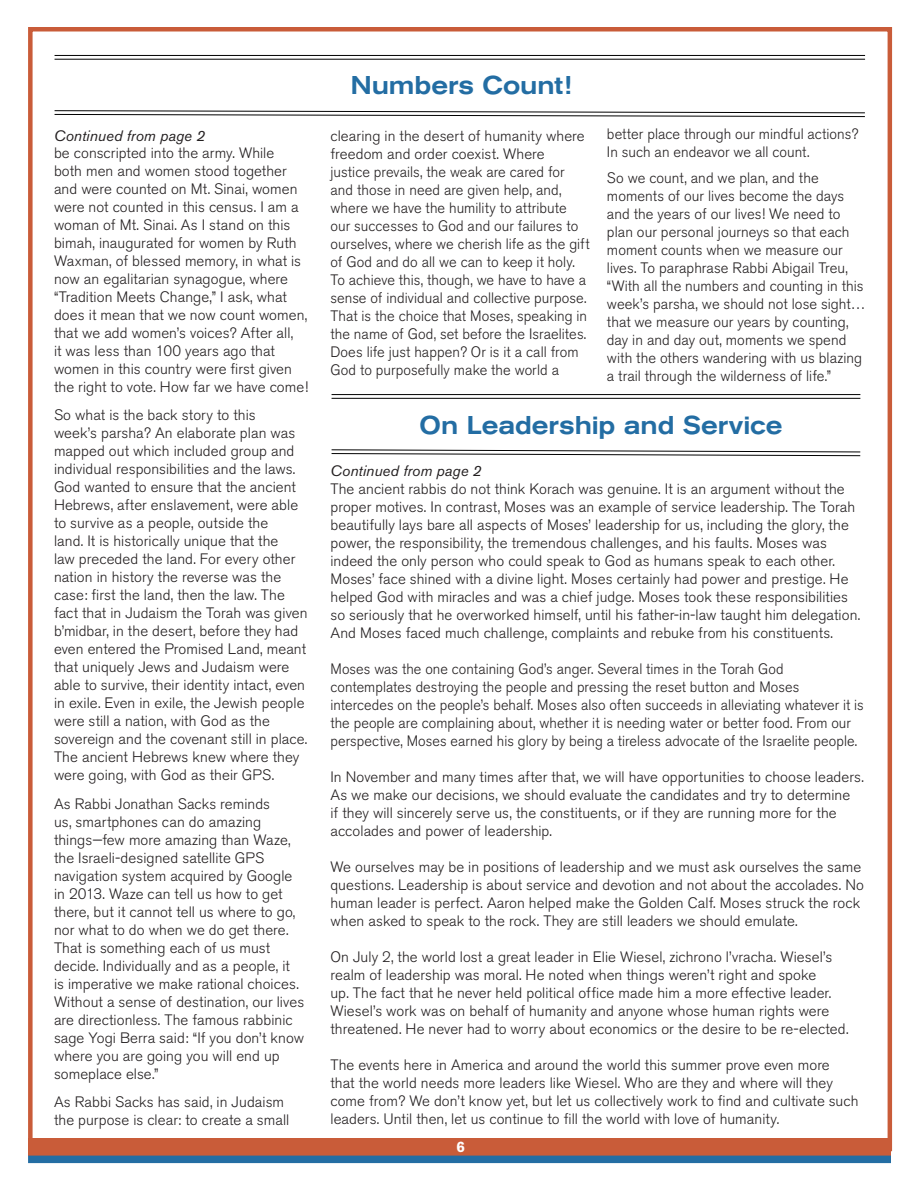
<style>
.page{position:relative;width:918px;height:1188px;background:#fff}
.page>*{position:absolute;margin:0;border:0;box-sizing:border-box;transform-origin:0 0}
.t1{font:500 expanded 25.5px "Akzidenz Grotesk BE";letter-spacing:-.005em;color:#236da3;scale:.88 1}
.Copy{font:300 15px/18px "Akzidenz Grotesk BE";letter-spacing:.005em;color:#231f20}
.Copy-2{font:300 15px/18px "Akzidenz Grotesk BE";letter-spacing:.005em;color:#231f20;scale:.96 1}
.Copy-3{font:italic 15px "Akzidenz Grotesk BE";letter-spacing:.005em;color:#231f20}
.Copy-4{font:700 15px "Akzidenz Grotesk BE";color:#fff}
</style>
<div class="page">
<div style="left:28px;top:1138px;width:863px;height:18px;background:#c95c39"></div>
<div style="left:28px;top:27px;width:864px;height:1124px;border:4px solid #c95c39"></div>
<svg style="left:331px;top:449px;width:530px;height:7px"></svg>
<hr style="left:332px;top:394px;width:528px;height:1px;background:#000">
<hr style="left:332px;top:398px;width:528px;height:1px;background:#000">
<div style="left:28px;top:1156px;width:863px;height:7px;background:#236da3"></div>
<svg style="left:54px;top:110px;width:811px;height:7px"></svg>
<hr style="left:55px;top:55px;width:810px;height:1px;background:#000">
<hr style="left:55px;top:59px;width:810px;height:1px;background:#000">
<p class="Copy-3" style="left:54px;top:127px;width:153px">Continued from page 2</p>
<p class="Copy" style="left:54px;top:144px;width:256px">be conscripted into the army. While<br>both men and women stood together and were counted on Mt. Sinai, women were not counted in this census. I am a woman of Mt. Sinai. As I stand on this bimah, inaugurated for women by Ruth Waxman, of blessed memory, in what is now an egalitarian synagogue, where “Tradition Meets Change,” I ask, what does it mean that we now count women, that we add women’s voices? After all,<br>it was less than 100 years ago that women in this country were first given the right to vote. How far we have come!</p>
<p class="Copy" style="left:54px;top:406px;width:255px">So what is the back story to this<br>week’s parsha? An elaborate plan was mapped out which included group and individual responsibilities and the laws.<br>God wanted to ensure that the ancient Hebrews, after enslavement, were able to survive as a people, outside the<br>land. It is historically unique that the<br>law preceded the land. For every other nation in history the reverse was the case: first the land, then the law. The fact that in Judaism the Torah was given b’midbar, in the desert, before they had even entered the Promised Land, meant that uniquely Jews and Judaism were able to survive, their identity intact, even in exile. Even in exile, the Jewish people were still a nation, with God as the sovereign and the covenant still in place.<br>The ancient Hebrews knew where they were going, with God as their GPS.</p>
<p class="Copy" style="left:54px;top:795px;width:252px">As Rabbi Jonathan Sacks reminds<br>us, smartphones can do amazing things—few more amazing than Waze, the Israeli-designed satellite GPS navigation system acquired by Google in 2013. Waze can tell us how to get there, but it cannot tell us where to go, nor what to do when we do get there.<br>That is something each of us must decide. Individually and as a people, it<br>is imperative we make rational choices.<br>Without a sense of destination, our lives are directionless. The famous rabbinic sage Yogi Berra said: “If you don’t know where you are going you will end up someplace else.”</p>
<p class="Copy" style="left:54px;top:1093px;width:237px">As Rabbi Sacks has said, in Judaism the purpose is clear: to create a small</p>
<p class="t1" style="left:351px;top:71px;width:252px">Numbers Count!</p>
<p class="Copy" style="left:330px;top:127px;width:261px">clearing in the desert of humanity where freedom and order coexist. Where<br>justice prevails, the weak are cared for and those in need are given help, and, where we have the humility to attribute our successes to God and our failures to ourselves, where we cherish life as the gift of God and do all we can to keep it holy.<br>To achieve this, though, we have to have a sense of individual and collective purpose.<br>That is the choice that Moses, speaking in the name of God, set before the Israelites.<br>Does life just happen? Or is it a call from God to purposefully make the world a</p>
<p class="Copy" style="left:607px;top:126px;width:253px">better place through our mindful actions?<br>In such an endeavor we all count.</p>
<p class="Copy" style="left:607px;top:169px;width:260px">So we count, and we plan, and the moments of our lives become the days and the years of our lives! We need to plan our personal journeys so that each moment counts when we measure our lives. To paraphrase Rabbi Abigail Treu, “With all the numbers and counting in this week’s parsha, we should not lose sight… that we measure our years by counting, day in and day out, moments we spend with the others wandering with us blazing a trail through the wilderness of life.”</p>
<p class="t1" style="left:419px;top:410px;width:414px">On Leadership and Service</p>
<p class="Copy-3" style="left:330px;top:462px;width:153px">Continued from page 2</p>
<p class="Copy" style="left:330px;top:480px;width:531px">The ancient rabbis do not think Korach was genuine. It is an argument without the proper motives. In contrast, Moses was an example of service leadership. The Torah beautifully lays bare all aspects of Moses’ leadership for us, including the glory, the power, the responsibility, the tremendous challenges, and his faults. Moses was indeed the only person who could speak to God as humans speak to each other.<br>Moses’ face shined with a divine light. Moses certainly had power and prestige. He helped God with miracles and was a chief judge. Moses took these responsibilities so seriously that he overworked himself, until his father-in-law taught him delegation.<br>And Moses faced much challenge, complaints and rebuke from his constituents.</p>
<p class="Copy-2" style="left:330px;top:660px;width:557px">Moses was the one containing God’s anger. Several times in the Torah God contemplates destroying the people and pressing the reset button and Moses intercedes on the people’s behalf. Moses also often succeeds in alleviating whatever it is the people are complaining about, whether it is needing water or better food. From our perspective, Moses earned his glory by being a tireless advocate of the Israelite people.</p>
<p class="Copy" style="left:330px;top:768px;width:535px">In November and many times after that, we will have opportunities to choose leaders.<br>As we make our decisions, we should evaluate the candidates and try to determine<br>if they will sincerely serve us, the constituents, or if they are running more for the accolades and power of leadership.</p>
<p class="Copy" style="left:330px;top:858px;width:535px">We ourselves may be in positions of leadership and we must ask ourselves the same questions. Leadership is about service and devotion and not about the accolades. No human leader is perfect. Aaron helped make the Golden Calf. Moses struck the rock when asked to speak to the rock. They are still leaders we should emulate.</p>
<p class="Copy" style="left:330px;top:948px;width:520px">On July 2, the world lost a great leader in Elie Wiesel, zichrono l’vracha. Wiesel’s realm of leadership was moral. He noted when things weren’t right and spoke<br>up. The fact that he never held political office made him a more effective leader.<br>Wiesel’s work was on behalf of humanity and anyone whose human rights were threatened. He never had to worry about economics or the desire to be re-elected.</p>
<p class="Copy" style="left:330px;top:1056px;width:530px">The events here in America and around the world this summer prove even more<br>that the world needs more leaders like Wiesel. Who are they and where will they come from? We don’t know yet, but let us collectively work to find and cultivate such leaders. Until then, let us continue to fill the world with love of humanity.</p>
<p class="Copy-4" style="left:456px;top:1138px;width:10px">6</p>
</div>
